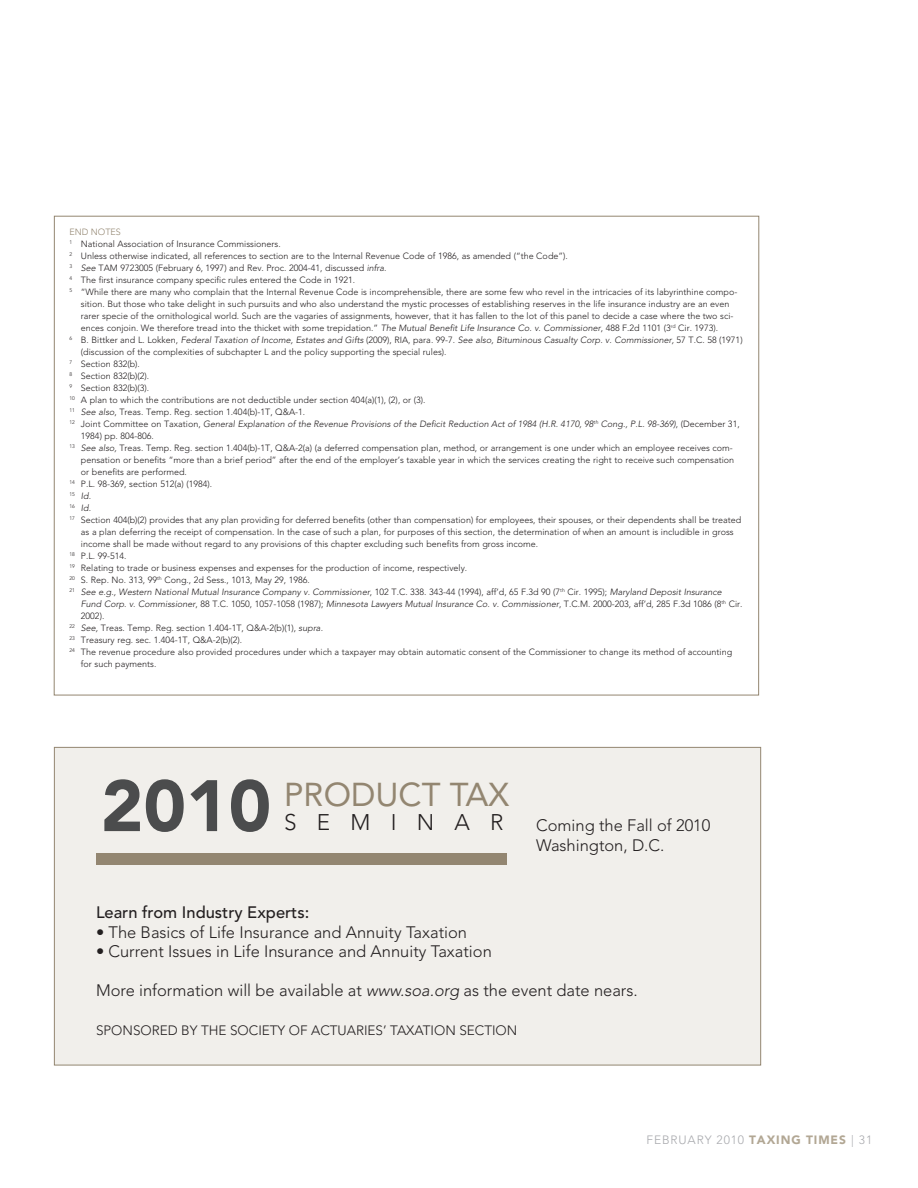
<style>
.page{position:relative;width:918px;height:1188px;background:#fff}
.page>*{position:absolute;margin:0;border:0;box-sizing:border-box;transform-origin:0 0}
.Second_Subtitle{font:900 72px "Avenir";color:#4b4c4d}
.Second_Subtitle-2{font:32.85px "Avenir";color:#938671}
.Second_Subtitle-3{font:300 22.5px "Avenir";letter-spacing:.9em;color:#231f20}
.Second_Subtitle-4{font:300 16.5px/19.5px "Avenir";color:#231f20}
.Second_Subtitle-5{font:500 16.5px "Avenir";color:#231f20}
.Second_Subtitle-6{font:300 13.5px "Avenir";color:#231f20}
.t1{font:300 12px "Avenir";letter-spacing:.075em;color:#a8a9ad}
.Footnote{font:300 9px/12px "Avenir";color:#231f20}
.Footnote-2{font:italic 300 9px/12px "Avenir";color:#231f20}
.Footnote-3{font:300 9px "Avenir";color:#938671}
.s1{font-style:italic}
.s2{font-style:normal}
.s3{font-weight:900;color:#b2a794}
</style>
<div class="page">
<div style="left:54px;top:747px;width:707px;height:318px;background:#f1efeb;border:1px solid #938671"></div>
<div style="left:97px;top:854px;width:410px;height:12px;background:#938671"></div>
<p class="Footnote-3" style="left:69px;top:227px;width:53px">END NOTES</p>
<p class="Footnote" style="left:69px;top:238px;width:213px"><sup>1</sup> National Association of Insurance Commissioners.</p>
<p class="Footnote" style="left:69px;top:250px;width:500px"><sup>2</sup> Unless otherwise indicated, all references to section are to the Internal Revenue Code of 1986, as amended (“the Code”).</p>
<p class="Footnote" style="left:69px;top:262px;width:319px"><sup>3</sup> <span class="s1">See</span> TAM 9723005 (February 6, 1997) and Rev. Proc. 2004-41, discussed <span class="s1">infra.</span></p>
<p class="Footnote" style="left:69px;top:274px;width:287px"><sup>4</sup> The first insurance company specific rules entered the Code in 1921.</p>
<p class="Footnote" style="left:81px;top:286px;width:658px;text-indent:-12px"><sup>5</sup> “While there are many who complain that the Internal Revenue Code is incomprehensible, there are some few who revel in the intricacies of its labyrinthine compo&shy;sition. But those who take delight in such pursuits and who also understand the mystic processes of establishing reserves in the life insurance industry are an even rarer specie of the ornithological world. Such are the vagaries of assignments, however, that it has fallen to the lot of this panel to decide a case where the two sci&shy;ences conjoin. We therefore tread into the thicket with some trepidation.” <span class="s1">The Mutual Benefit Life Insurance Co. v. Commissioner</span>, 488 F.2d 1101 (3<sup>rd</sup> Cir. 1973).</p>
<p class="Footnote" style="left:81px;top:334px;width:663px;text-indent:-12px"><sup>6</sup> B. Bittker and L. Lokken, <span class="s1">Federal Taxation of Income, Estates and Gifts</span> (2009), RIA, para. 99-7. <span class="s1">See also, Bituminous Casualty Corp. v. Commissioner,</span> 57 T.C. 58 (1971) (discussion of the complexities of subchapter L and the policy supporting the special rules).</p>
<p class="Footnote" style="left:69px;top:358px;width:72px"><sup>7</sup> Section 832(b).</p>
<p class="Footnote" style="left:69px;top:370px;width:81px"><sup>8</sup> Section 832(b)(2).</p>
<p class="Footnote" style="left:69px;top:382px;width:81px"><sup>9</sup> Section 832(b)(3).</p>
<p class="Footnote" style="left:69px;top:394px;width:358px"><sup>10</sup> A plan to which the contributions are not deductible under section 404(a)(1), (2), or (3).</p>
<p class="Footnote" style="left:69px;top:406px;width:237px"><sup>11</sup> <span class="s1">See also</span>, Treas. Temp. Reg. section 1.404(b)-1T, Q&amp;A-1.</p>
<p class="Footnote-2" style="left:81px;top:418px;width:660px;text-indent:-12px"><sup>12</sup> <span class="s2">Joint Committee on Taxation,</span> General Explanation of the Revenue Provisions of the Deficit Reduction Act of 1984 (H.R. 4170, 98<sup>th</sup> Cong., P.L. 98-369)<span class="s2">, (December 31,<br>1984) pp. 804-806.</span></p>
<p class="Footnote" style="left:81px;top:442px;width:655px;text-indent:-12px"><sup>13</sup> <span class="s1">See also,</span> Treas. Temp. Reg. section 1.404(b)-1T, Q&amp;A-2(a) (a deferred compensation plan, method, or arrangement is one under which an employee receives com&shy;pensation or benefits “more than a brief period” after the end of the employer’s taxable year in which the services creating the right to receive such compensation or benefits are performed.</p>
<p class="Footnote" style="left:69px;top:478px;width:144px"><sup>14</sup> P.L. 98-369, section 512(a) (1984).</p>
<p class="Footnote-2" style="left:69px;top:490px;width:23px"><sup>15</sup> Id.</p>
<p class="Footnote-2" style="left:69px;top:502px;width:23px"><sup>16</sup> Id.</p>
<p class="Footnote" style="left:81px;top:514px;width:662px;text-indent:-12px"><sup>17</sup> Section 404(b)(2) provides that any plan providing for deferred benefits (other than compensation) for employees, their spouses, or their dependents shall be treated as a plan deferring the receipt of compensation. In the case of such a plan, for purposes of this section, the determination of when an amount is includible in gross income shall be made without regard to any provisions of this chapter excluding such benefits from gross income.</p>
<p class="Footnote" style="left:69px;top:550px;width:59px"><sup>18</sup> P.L. 99-514.</p>
<p class="Footnote" style="left:69px;top:562px;width:399px"><sup>19</sup> Relating to trade or business expenses and expenses for the production of income, respectively.</p>
<p class="Footnote" style="left:69px;top:574px;width:242px"><sup>20</sup> S. Rep. No. 313, 99<sup>th</sup> Cong., 2d Sess., 1013, May 29, 1986.</p>
<p class="Footnote-2" style="left:81px;top:586px;width:663px;text-indent:-12px"><sup>21</sup> See e.g., Western National Mutual Insurance Company v. Commissioner<span class="s2">, 102 T.C. 338. 343-44 (1994), aff’d, 65 F.3d 90 (7</span><sup>th</sup> <span class="s2">Cir. 1995);</span> Maryland Deposit Insurance<br>Fund Corp. v. Commissioner<span class="s2">, 88 T.C. 1050, 1057-1058 (1987);</span> Minnesota Lawyers Mutual Insurance Co. v. Commissioner<span class="s2">, T.C.M. 2000-203, aff’d, 285 F.3d 1086 (8</span><sup>th</sup> <span class="s2">Cir.<br>2002).</span></p>
<p class="Footnote" style="left:69px;top:622px;width:255px"><sup>22</sup> <span class="s1">See,</span> Treas. Temp. Reg. section 1.404-1T, Q&amp;A-2(b)(1), <span class="s1">supra.</span></p>
<p class="Footnote" style="left:69px;top:634px;width:174px"><sup>23</sup> Treasury reg. sec. 1.404-1T, Q&amp;A-2(b)(2).</p>
<p class="Footnote" style="left:81px;top:646px;width:653px;text-indent:-12px"><sup>24</sup> The revenue procedure also provided procedures under which a taxpayer may obtain automatic consent of the Commissioner to change its method of accounting for such payments.</p>
<p class="Second_Subtitle" style="left:101px;top:762px;width:172px">2010</p>
<p class="Second_Subtitle-2" style="left:284px;top:775px;width:227px">PRODUCT TAX</p>
<p class="Second_Subtitle-3" style="left:284px;top:809px;width:221px">SEMINAR</p>
<p class="Second_Subtitle-4" style="left:536px;top:816px;width:176px">Coming the Fall of 2010<br>Washington, D.C.</p>
<p class="Second_Subtitle-5" style="left:96px;top:903px;width:215px">Learn from Industry Experts:</p>
<p class="Second_Subtitle-4" style="left:96px;top:922px;width:373px">• The Basics of Life Insurance and Annuity Taxation</p>
<p class="Second_Subtitle-4" style="left:96px;top:942px;width:397px">• Current Issues in Life Insurance and Annuity Taxation</p>
<p class="Second_Subtitle-4" style="left:96px;top:981px;width:543px">More information will be available at <span class="s1">www.soa.org</span> as the event date nears.</p>
<p class="Second_Subtitle-6" style="left:96px;top:1023px;width:423px">SPONSORED BY THE SOCIETY OF ACTUARIES’ TAXATION SECTION</p>
<h3 class="t1" style="left:646px;top:1132px;width:227px">FEBRUARY 2010 <span class="s3">TAXING TIMES</span> | 31</h3>
</div>
